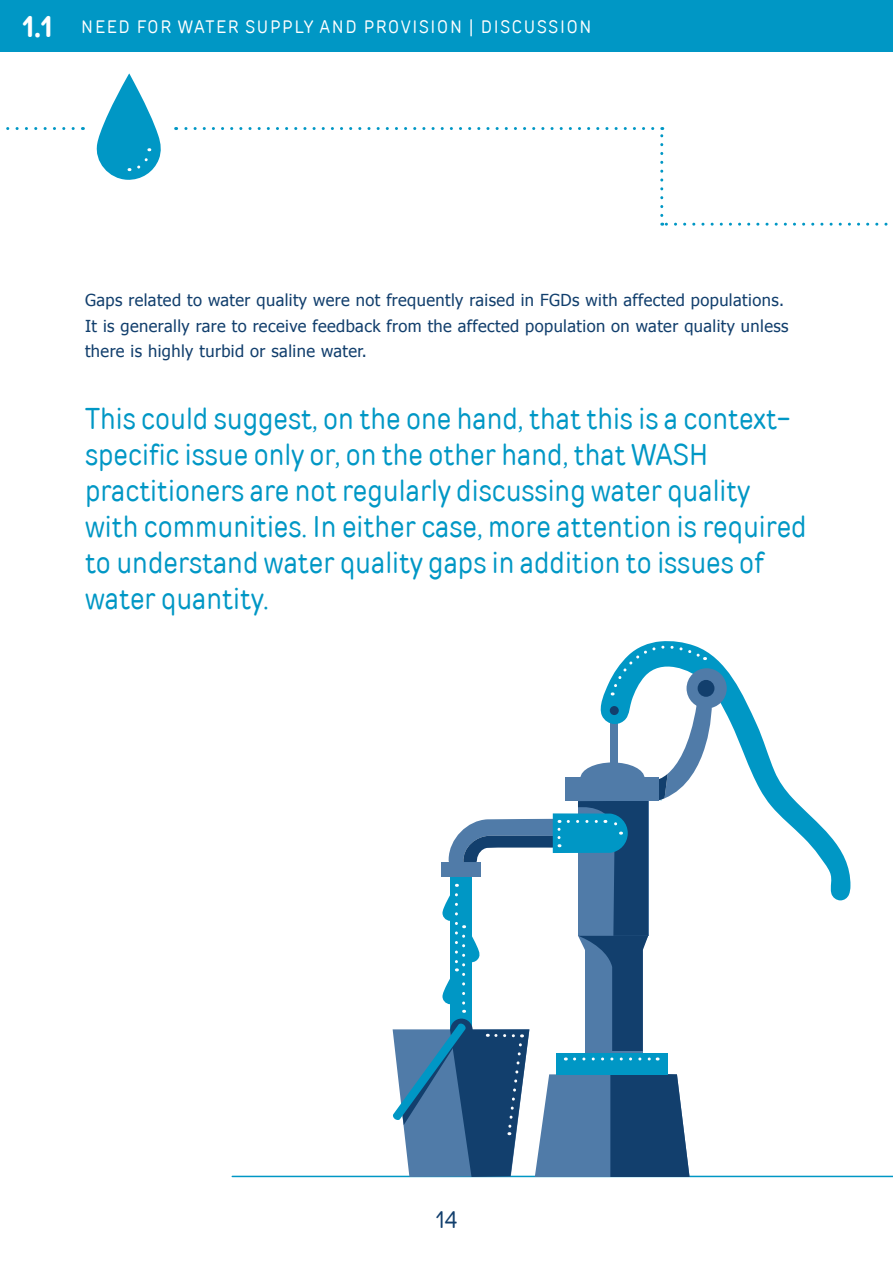
<style>
.page{position:relative;width:893px;height:1263px;background:#fff}
.page>*{position:absolute;margin:0;border:0;box-sizing:border-box;transform-origin:0 0}
.t1{font:30px/36px "TT Rounds Condensed";color:#0097c5}
.t2{font:24px "TT Rounds Condensed";color:#123f6d}
.t3{font:18px "TT Rounds Condensed";letter-spacing:.1em;color:#fff}
.t4{font:16.5px/25.5px "Tahoma";letter-spacing:.025em;color:#123f6d}
.s1{font-weight:700;font-size:30px}
</style>
<div class="page">
<div style="left:0;top:0;width:893px;height:51px;background:#0097c5"></div>
<svg style="left:6px;top:127px;width:67px;height:3px"></svg>
<svg style="left:662px;top:223px;width:226px;height:3px"></svg>
<svg style="left:660px;top:127px;width:3px;height:88px"></svg>
<svg style="left:176px;top:127px;width:477px;height:3px"></svg>
<svg style="left:96px;top:73px;width:65px;height:107px"></svg>
<hr style="left:232px;top:1176px;width:661px;height:1px;background:#0097c5">
<svg style="left:601px;top:650px;width:250px;height:250px"></svg>
<div style="left:686px;top:668px;width:41px;height:40px;background:#507ba8;border-radius:50%"></div>
<div style="left:698px;top:680px;width:16px;height:17px;background:#123f6d;border-radius:50%"></div>
<svg style="left:611px;top:641px;width:94px;height:54px"></svg>
<svg style="left:392px;top:704px;width:320px;height:473px"></svg>
<p class="t3" style="left:22px;top:17px;width:571px"><span class="s1">1.1</span> NEED FOR WATER SUPPLY AND PROVISION | DISCUSSION</p>
<p class="t4" style="left:85px;top:287px;width:705px">Gaps related to water quality were not frequently raised in FGDs with affected populations.<br>It is generally rare to receive feedback from the affected population on water quality unless there is highly turbid or saline water.</p>
<p class="t1" style="left:85px;top:401px;width:723px">This could suggest, on the one hand, that this is a context&shy;specific issue only or, on the other hand, that WASH practitioners are not regularly discussing water quality with communities. In either case, more attention is required to understand water quality gaps in addition to issues of water quantity.</p>
<p class="t2" style="left:436px;top:1205px;width:23px">14</p>
</div>
